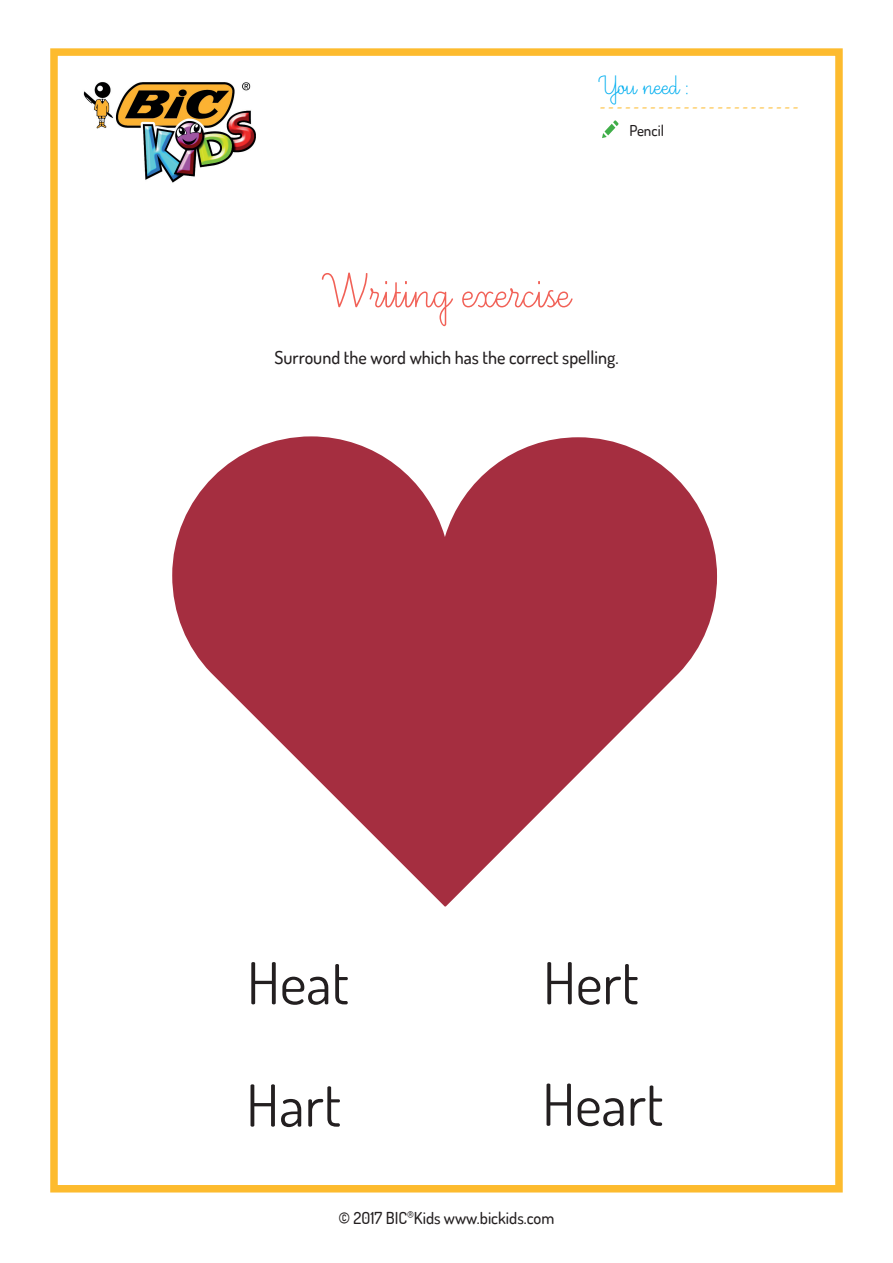
<style>
.page{position:relative;width:893px;height:1263px;background:#fff}
.page>*{position:absolute;margin:0;border:0;box-sizing:border-box;transform-origin:0 0}
.t1{font:60px "Ecriture A Romain Orne";color:#f16157}
.t2{font:57.9px "Dosis";color:#231f20}
.t3{font:33px "Ecriture A Romain Orne";color:#00aeef}
.t4{font:500 18px "Dosis";color:#231f20}
.t5{font:18px "Minion Pro";color:#fdbb2e}
.t6{font:500 16.5px "Dosis";color:#231f20}
.t7{font:500 15px "Dosis";color:#231f20}
</style>
<div class="page">
<div style="left:50px;top:48px;width:793px;height:1144px;border:8px solid #fdbb2e"></div>
<img style="left:83px;top:82px;width:173px;height:101px">
<svg style="left:172px;top:436px;width:545px;height:470px;fill:#a52e40"></svg>
<svg style="left:602px;top:120px;width:17px;height:18px"></svg>
<h3 class="t3" style="left:600px;top:69px;width:91px">You need :</h3>
<p class="t5" style="left:600px;top:94px;width:201px">------------------------</p>
<p class="t7" style="left:629px;top:121px;width:36px">Pencil</p>
<h1 class="t1" style="left:323px;top:262px;width:248px">Writing exercise</h1>
<p class="t4" style="left:274px;top:346px;width:346px">Surround the word which has the correct spelling.</p>
<h2 class="t2" style="left:247px;top:945px;width:103px">Heat</h2>
<h2 class="t2" style="left:543px;top:945px;width:97px">Hert</h2>
<h2 class="t2" style="left:246px;top:1067px;width:96px">Hart</h2>
<h2 class="t2" style="left:542px;top:1067px;width:123px">Heart</h2>
<p class="t6" style="left:339px;top:1207px;width:217px">© 2017 BIC<sup>®</sup>Kids www.bickids.com</p>
</div>
